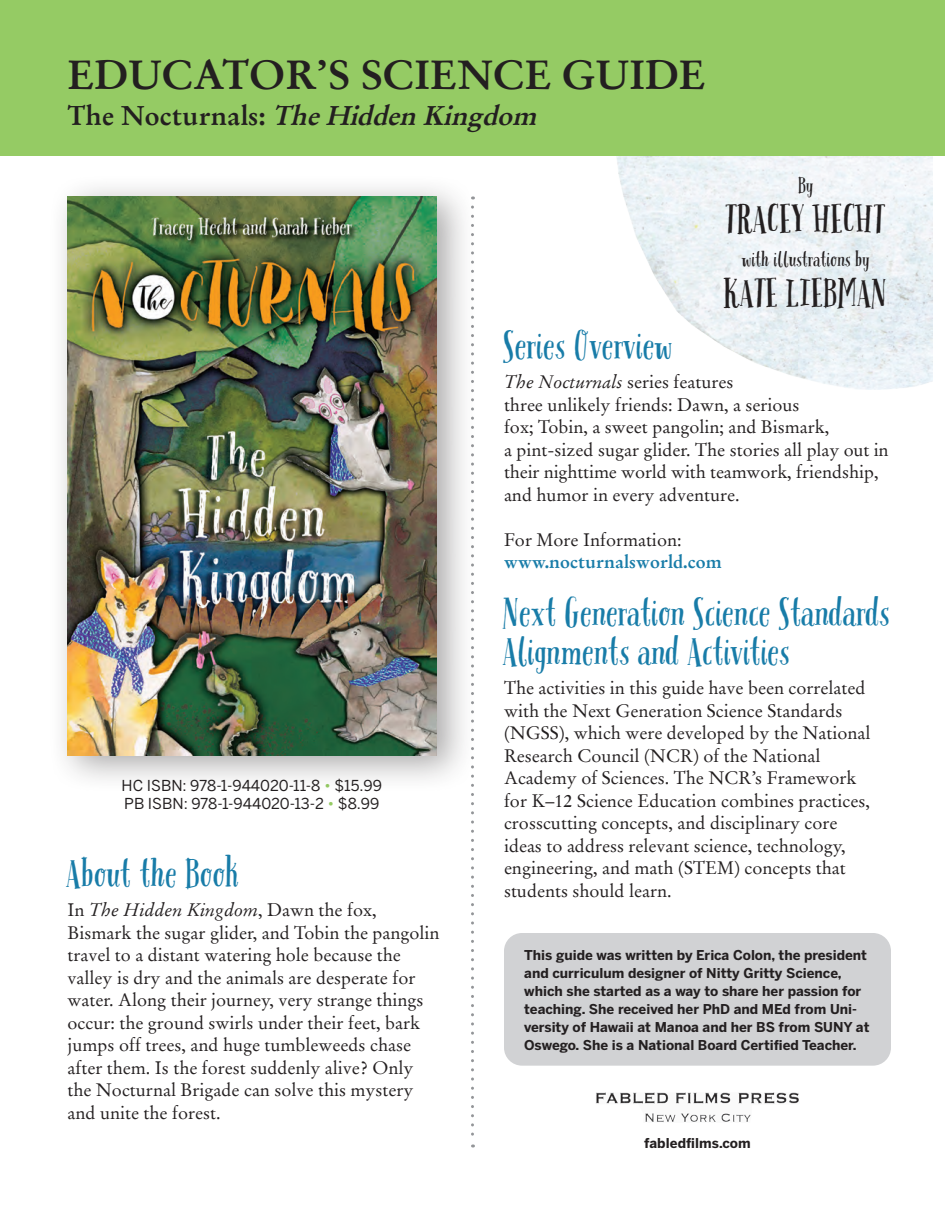
<style>
.page{position:relative;width:945px;height:1215px;background:#fff}
.page>*{position:absolute;margin:0;border:0;box-sizing:border-box;transform-origin:0 0}
.t1{font:700 40.5px "Stempel Garamond";color:#231f20}
.t2{font:36px/39px "Pacific Northwest Letters";letter-spacing:-.005em;color:#187ca8}
.t3{font:34.5px "Pacific Northwest Letters";color:#231f20}
.t4{font:italic 700 27px "Stempel Garamond";color:#231f20}
.t5{font:19.5px "Pacific Northwest Letters";color:#231f20}
.t6{font:18px/22.5px "Stempel Garamond";color:#231f20}
.t7{font:700 18px "Stempel Garamond";color:#187ca8}
.t8{font:15px/18px "Benton Sans";color:#231f20}
.t9{font:700 13.5px/18px "Benton Sans";color:#231f20}
.s1{font-style:normal}
.s2{color:#95cb64}
.s3{font-style:italic}
</style>
<div class="page">
<img style="left:616px;top:156px;width:316px;height:234px">
<div style="left:0;top:0;width:945px;height:156px;background:#95cb64"></div>
<svg style="left:471px;top:794px;width:3px;height:354px"></svg>
<div style="left:504px;top:933px;width:387px;height:133px;background:#d1d2d4;border-radius:18px"></div>
<img style="left:596px;top:1093px;width:203px;height:29px">
<div style="left:48px;top:174px;width:430px;height:620px;background:#231f20;opacity:.39"></div>
<img style="left:68px;top:196px;width:368px;height:559px">
<h1 class="t1" style="left:68px;top:50px;width:640px">EDUCATOR’S SCIENCE GUIDE</h1>
<h3 class="t4" style="left:68px;top:99px;width:478px"><span class="s1">T h e N o c t u r n a l s :</span> TheHidden Kingdom</h3>
<p class="t5" style="left:799px;top:173px;width:17px">By</p>
<h3 class="t3" style="left:726px;top:198px;width:162px">TRACEY HECHT</h3>
<p class="t5" style="left:742px;top:247px;width:129px">with illustrations by</p>
<h3 class="t3" style="left:725px;top:271px;width:165px">KATE LIEBMAN</h3>
<p class="t8" style="left:122px;top:776px;width:262px">HC ISBN: 978-1-944020-11-8 <span class="s2">•</span> $15.99<br>PB ISBN: 978-1-944020-13-2 <span class="s2">•</span> $8.99</p>
<h2 class="t2" style="left:68px;top:856px;width:174px">About the Book</h2>
<p class="t6" style="left:68px;top:899px;width:374px">In <span class="s3">The Hidden Kingdom</span>, Dawn the fox, Bismark the sugar glider, and Tobin the pangolin travel to a distant watering hole because the valley is dry and the animals are desperate for water. Along their journey, very strange things occur: the ground swirls under their feet, bark jumps off trees, and huge tumbleweeds chase after them. Is the forest suddenly alive? Only the Nocturnal Brigade can solve this mystery and unite the forest.</p>
<h2 class="t2" style="left:504px;top:327px;width:171px">Series Overview</h2>
<p class="t6" style="left:504px;top:371px;width:386px"><span class="s3">The Nocturnals</span> series features<br>three unlikely friends: Dawn, a serious<br>fox; Tobin, a sweet pangolin; and Bismark,<br>a pint-sized sugar glider. The stories all play out in their nighttime world with teamwork, friendship, and humor in every adventure.</p>
<p class="t6" style="left:504px;top:528px;width:179px">For More Information:</p>
<p class="t7" style="left:504px;top:551px;width:219px">www.nocturnalsworld.com</p>
<h2 class="t2" style="left:504px;top:594px;width:388px">Next Generation Science Standards<br>Alignments and Activities</h2>
<p class="t6" style="left:504px;top:677px;width:368px">The activities in this guide have been correlated with the Next Generation Science Standards (NGSS), which were developed by the National Research Council (NCR) of the National Academy of Sciences. The NCR’s Framework for K–12 Science Education combines practices, crosscutting concepts, and disciplinary core ideas to address relevant science, technology, engineering, and math (STEM) concepts that students should learn.</p>
<p class="t9" style="left:524px;top:946px;width:347px">This guide was written by Erica Colon, the president and curriculum designer of Nitty Gritty Science, which she started as a way to share her passion for teaching. She received her PhD and MEd from Uni&shy;versity of Hawaii at Manoa and her BS from SUNY at Oswego. She is a National Board Certified Teacher.</p>
<p class="t9" style="left:644px;top:1133px;width:108px">fabledfilms.com</p>
</div>
